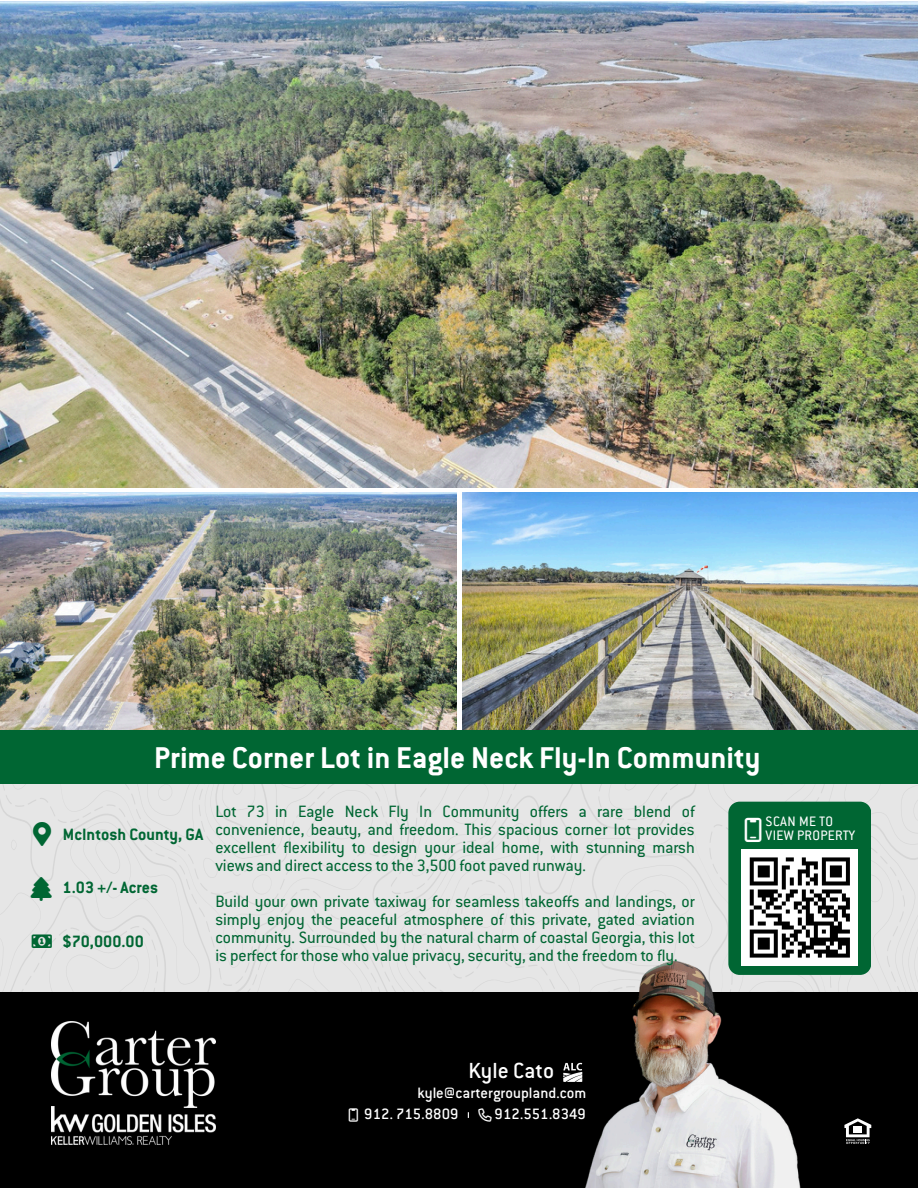
<style>
.page{position:relative;width:918px;height:1188px;background:#fff}
.page>*{position:absolute;margin:0;border:0;box-sizing:border-box;transform-origin:0 0}
.t1{font:700 33px "Conduit ITC";color:#fff}
.t2{font:500 24px "Conduit ITC";color:#fff}
.t3{font:18px/18px "Conduit ITC";color:#063;text-align:justify}
.t4{font:700 18px "Conduit ITC";color:#063}
.t5{font:500 16.5px "Conduit ITC";color:#fff}
.t6{font:15px "Conduit ITC";letter-spacing:.025em;color:#fff}
</style>
<div class="page">
<img style="left:0;top:1px;width:918px;height:486px">
<img style="left:0;top:493px;width:457px;height:238px">
<img style="left:462px;top:493px;width:456px;height:238px">
<div style="left:0;top:731px;width:918px;height:53px;background:#063"></div>
<div style="left:0;top:993px;width:918px;height:195px;background:#000"></div>
<img style="left:51px;top:1022px;width:164px;height:122px">
<svg style="left:857px;top:1118px;width:14px;height:26px"></svg>
<img style="left:563px;top:1011px;width:294px;height:177px">
<svg style="left:0;top:784px;width:918px;height:227px;background:#c0c5c2"></svg>
<p class="t1" style="left:154px;top:737px;width:608px">Prime Corner Lot in Eagle Neck Fly-In Community</p>
<p class="t4" style="left:63px;top:824px;width:142px">McIntosh County, GA</p>
<p class="t4" style="left:63px;top:877px;width:97px">1.03 +/- Acres</p>
<p class="t4" style="left:63px;top:930px;width:83px">$70,000.00</p>
<p class="t3" style="left:215px;top:802px;width:481px">Lot 73 in Eagle Neck Fly In Community offers a rare blend of convenience, beauty, and freedom. This spacious corner lot provides excellent flexibility to design your ideal home, with stunning marsh views and direct access to the 3,500 foot paved runway.</p>
<p class="t3" style="left:215px;top:892px;width:481px">Build your own private taxiway for seamless takeoffs and landings, or simply enjoy the peaceful atmosphere of this private, gated aviation community. Surrounded by the natural charm of coastal Georgia, this lot is perfect for those who value privacy, security, and the freedom to fly.</p>
<p class="t2" style="left:468px;top:1056px;width:87px">Kyle Cato</p>
<p class="t5" style="left:417px;top:1083px;width:171px">kyle@cartergroupland.com</p>
<h3 class="t5" style="left:364px;top:1104px;width:96px">912. 715.8809</h3>
<h3 class="t5" style="left:495px;top:1104px;width:93px">912.551.8349</h3>
<h1 class="t6" style="left:766px;top:812px;width:69px">SCAN ME TO</h1>
<p class="t6" style="left:766px;top:826px;width:91px">VIEW PROPERTY</p>
</div>
